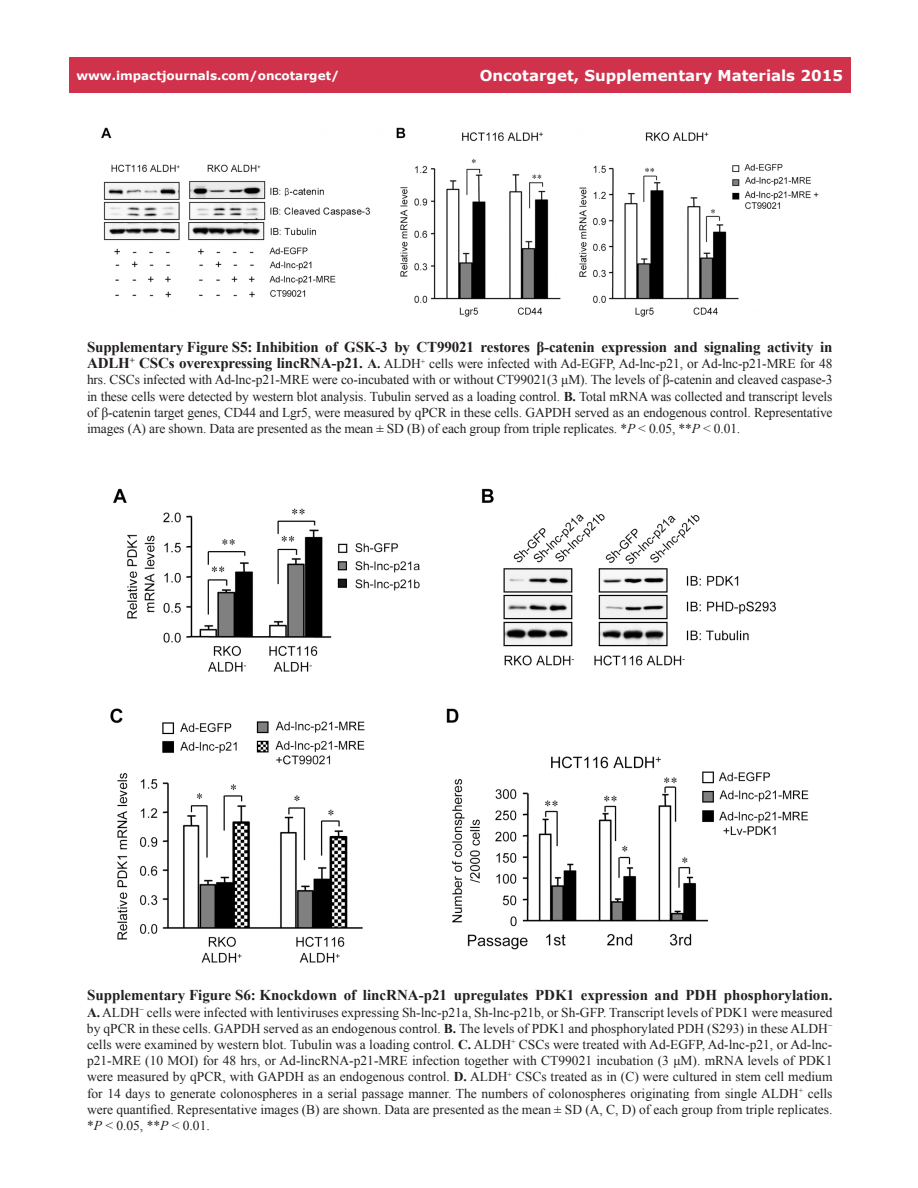
<style>
.page{position:relative;width:918px;height:1188px;background:#fff}
.page>*{position:absolute;margin:0;border:0;box-sizing:border-box;transform-origin:0 0}
.t1{font:700 15px "Times New Roman";letter-spacing:-.01em;color:#231f20}
.t2{font:700 15px "Verdana";color:#fff}
.t3{font:13.5px/16.2px "Times New Roman";letter-spacing:-.005em;color:#231f20;text-align:justify}
.t4{font:700 12px "Verdana";color:#fff}
.s1{font-weight:700;font-size:15px}
.s2{font-weight:700}
.s3{font-style:italic}
</style>
<div class="page">
<div style="left:69px;top:57px;width:781px;height:36px;background:#d0324c"></div>
<img style="left:101px;top:127px;width:718px;height:190px">
<img style="left:110px;top:488px;width:699px;height:475px">
<p class="t4" style="left:76px;top:67px;width:264px">www.impactjournals.com/oncotarget/</p>
<p class="t2" style="left:480px;top:66px;width:365px">Oncotarget, Supplementary Materials 2015</p>
<p class="t1" style="left:87px;top:337px;width:747px">Supplementary Figure S5: Inhibition of GSK-3 by CT99021 restores β-catenin expression and signaling activity in</p>
<p class="t3" style="left:87px;top:355px;width:747px"><span class="s1">ADLH</span><sup>+</sup> <span class="s1">CSCs overexpressing lincRNA-p21.</span> <span class="s2">A.</span> ALDH<sup>+</sup> cells were infected with Ad-EGFP, Ad-lnc-p21, or Ad-lnc-p21-MRE for 48 hrs. CSCs infected with Ad-lnc-p21-MRE were co-incubated with or without CT99021(3 μM). The levels of β-catenin and cleaved caspase-3 in these cells were detected by western blot analysis. Tubulin served as a loading control. <span class="s2">B.</span> Total mRNA was collected and transcript levels of β-catenin target genes, CD44 and Lgr5, were measured by qPCR in these cells. GAPDH served as an endogenous control. Representative images (A) are shown. Data are presented as the mean ± SD (B) of each group from triple replicates. *<span class="s3">P</span> &lt; 0.05, **<span class="s3">P</span> &lt; 0.01.</p>
<p class="t1" style="left:87px;top:985px;width:747px">Supplementary Figure S6: Knockdown of lincRNA-p21 upregulates PDK1 expression and PDH phosphorylation.</p>
<p class="t3" style="left:87px;top:1004px;width:747px"><span class="s2">A.</span> ALDH<sup>−</sup> cells were infected with lentiviruses expressing Sh-lnc-p21a, Sh-lnc-p21b, or Sh-GFP. Transcript levels of PDK1 were measured by qPCR in these cells. GAPDH served as an endogenous control. <span class="s2">B.</span> The levels of PDK1 and phosphorylated PDH (S293) in these ALDH<sup>− </sup>cells were examined by western blot. Tubulin was a loading control. <span class="s2">C.</span> ALDH<sup>+</sup> CSCs were treated with Ad-EGFP, Ad-lnc-p21, or Ad-lnc&shy;p21-MRE (10 MOI) for 48 hrs, or Ad-lincRNA-p21-MRE infection together with CT99021 incubation (3 μM). mRNA levels of PDK1 were measured by qPCR, with GAPDH as an endogenous control. <span class="s2">D.</span> ALDH<sup>+</sup> CSCs treated as in (C) were cultured in stem cell medium for 14 days to generate colonospheres in a serial passage manner. The numbers of colonospheres originating from single ALDH<sup>+</sup> cells were quantified. Representative images (B) are shown. Data are presented as the mean ± SD (A, C, D) of each group from triple replicates. *<span class="s3">P</span> &lt; 0.05, **<span class="s3">P</span> &lt; 0.01.</p>
</div>
